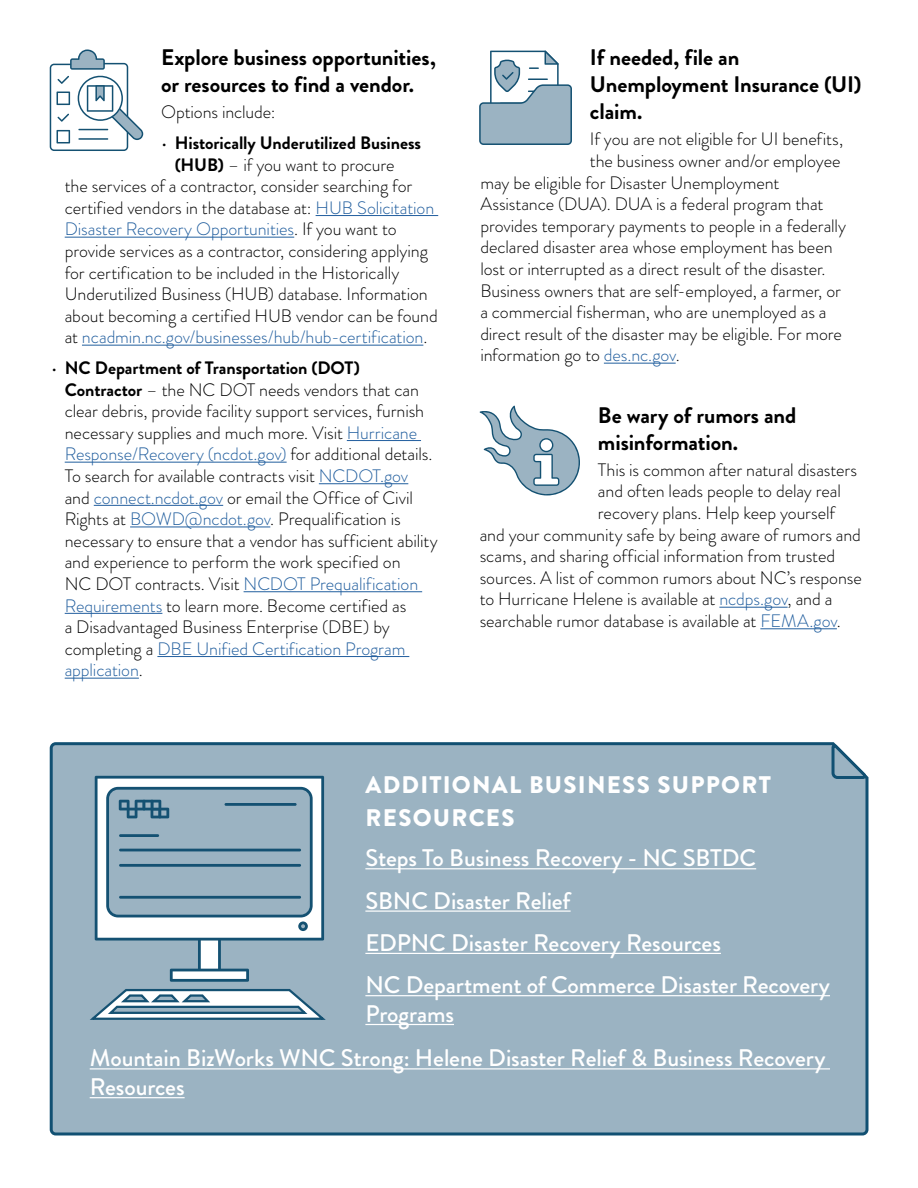
<style>
.page{position:relative;width:918px;height:1188px;background:#fff}
.page>*{position:absolute;margin:0;border:0;box-sizing:border-box;transform-origin:0 0}
.t1{font:500 24px/42.3px "Brandon Grotesque";letter-spacing:-.005em;color:#fff}
.t2{font:900 24px/33px "Brandon Grotesque";letter-spacing:.05em;color:#fff}
.t3{font:700 22.5px/27px "Brandon Grotesque";letter-spacing:-.005em;color:#000}
.t4{font:300 18px/21.6px "Brandon Grotesque";letter-spacing:-.005em;color:#000}
.t5{font:300 18px "Brandon Grotesque";letter-spacing:-.005em;color:#215e9e}
.t6{font:700 18px "Brandon Grotesque";letter-spacing:-.005em;color:#000}
.s1{font-weight:300}
.s2{font-weight:700}
.s3{color:#215e9e}
.s4{color:#000}
</style>
<div class="page">
<div style="left:49px;top:742px;width:820px;height:394px;background:#9bb3c2"></div>
<svg style="left:830px;top:742px;width:38px;height:38px"></svg>
<hr style="left:365px;top:868px;width:391px;height:1px;background:#fff">
<hr style="left:365px;top:910px;width:206px;height:2px;background:#fff">
<hr style="left:365px;top:953px;width:356px;height:1px;background:#fff">
<hr style="left:365px;top:995px;width:465px;height:1px;background:#fff">
<hr style="left:365px;top:1024px;width:89px;height:1px;background:#fff">
<svg style="left:87px;top:776px;width:242px;height:245px"></svg>
<hr style="left:90px;top:1068px;width:740px;height:1px;background:#fff">
<hr style="left:90px;top:1097px;width:95px;height:1px;background:#fff">
<hr style="left:316px;top:215px;width:122px;height:1px;background:#215e9e">
<hr style="left:65px;top:237px;width:229px;height:1px;background:#215e9e">
<hr style="left:82px;top:345px;width:341px;height:1px;background:#215e9e">
<hr style="left:347px;top:440px;width:74px;height:1px;background:#215e9e">
<hr style="left:65px;top:462px;width:222px;height:1px;background:#215e9e">
<hr style="left:319px;top:483px;width:89px;height:1px;background:#215e9e">
<hr style="left:94px;top:505px;width:129px;height:1px;background:#215e9e">
<hr style="left:130px;top:526px;width:140px;height:1px;background:#215e9e">
<hr style="left:244px;top:591px;width:178px;height:1px;background:#215e9e">
<hr style="left:65px;top:613px;width:97px;height:1px;background:#215e9e">
<hr style="left:157px;top:656px;width:252px;height:1px;background:#215e9e">
<hr style="left:65px;top:678px;width:74px;height:1px;background:#215e9e">
<hr style="left:719px;top:607px;width:69px;height:1px;background:#215e9e">
<hr style="left:760px;top:628px;width:77px;height:1px;background:#215e9e">
<svg style="left:480px;top:406px;width:100px;height:90px"></svg>
<svg style="left:50px;top:50px;width:93px;height:101px"></svg>
<hr style="left:604px;top:363px;width:72px;height:1px;background:#215e9e">
<svg style="left:479px;top:51px;width:93px;height:94px"></svg>
<p class="t3" style="left:161px;top:44px;width:276px">Explore business opportunities, or resources to find a vendor.</p>
<p class="t4" style="left:161px;top:101px;width:116px">Options include:</p>
<p class="t6" style="left:161px;top:130px;width:261px"><span class="s1">•</span> Historically Underutilized Business</p>
<p class="t4" style="left:175px;top:154px;width:221px"><span class="s2">(HUB)</span> – if you want to procure</p>
<p class="t4" style="left:65px;top:175px;width:349px">the services of a contractor, consider searching for</p>
<p class="t4" style="left:65px;top:197px;width:371px">certified vendors in the database at: <span class="s3">HUB Solicitation</span></p>
<p class="t5" style="left:65px;top:217px;width:333px">Disaster Recovery Opportunities<span class="s4">. If you want to</span></p>
<p class="t4" style="left:65px;top:240px;width:365px">provide services as a contractor, considering applying</p>
<p class="t4" style="left:65px;top:262px;width:336px">for certification to be included in the Historically</p>
<p class="t4" style="left:65px;top:283px;width:365px">Underutilized Business (HUB) database. Information</p>
<p class="t4" style="left:65px;top:305px;width:375px">about becoming a certified HUB vendor can be found</p>
<p class="t5" style="left:65px;top:325px;width:364px"><span class="s4">at</span> ncadmin.nc.gov/businesses/hub/hub-certification<span class="s4">.</span></p>
<p class="t4" style="left:65px;top:357px;width:375px;text-indent:-14px">• <span class="s2">NC Department of Transportation (DOT)<br>Contractor</span> – the NC DOT needs vendors that can clear debris, provide facility support services, furnish necessary supplies and much more. Visit <span class="s3">Hurricane Response/Recovery (ncdot.gov)</span> for additional details.<br>To search for available contracts visit <span class="s3">NCDOT.gov </span>and <span class="s3">connect.ncdot.gov</span> or email the Office of Civil Rights at <span class="s3">BOWD@ncdot.gov</span>. Prequalification is necessary to ensure that a vendor has sufficient ability and experience to perform the work specified on<br>NC DOT contracts. Visit <span class="s3">NCDOT Prequalification Requirements</span> to learn more. Become certified as<br>a Disadvantaged Business Enterprise (DBE) by completing a <span class="s3">DBE Unified Certification Program application</span>.</p>
<p class="t3" style="left:590px;top:44px;width:273px">If needed, file an<br>Unemployment Insurance (UI) claim.</p>
<p class="t4" style="left:590px;top:128px;width:255px">If you are not eligible for UI benefits,</p>
<p class="t4" style="left:590px;top:150px;width:252px">the business owner and/or employee</p>
<p class="t4" style="left:480px;top:172px;width:301px">may be eligible for Disaster Unemployment</p>
<p class="t4" style="left:480px;top:193px;width:345px">Assistance (DUA). DUA is a federal program that</p>
<p class="t4" style="left:480px;top:215px;width:367px">provides temporary payments to people in a federally</p>
<p class="t4" style="left:480px;top:236px;width:354px">declared disaster area whose employment has been</p>
<p class="t4" style="left:480px;top:258px;width:347px">lost or interrupted as a direct result of the disaster.</p>
<p class="t4" style="left:480px;top:280px;width:362px">Business owners that are self-employed, a farmer, or</p>
<p class="t4" style="left:480px;top:301px;width:348px">a commercial fisherman, who are unemployed as a</p>
<p class="t4" style="left:480px;top:323px;width:363px">direct result of the disaster may be eligible. For more</p>
<p class="t4" style="left:480px;top:344px;width:201px">information go to <span class="s3">des.nc.gov</span>.</p>
<p class="t3" style="left:598px;top:402px;width:200px">Be wary of rumors and misinformation.</p>
<p class="t4" style="left:598px;top:459px;width:261px">This is common after natural disasters</p>
<p class="t4" style="left:598px;top:480px;width:244px">and often leads people to delay real</p>
<p class="t4" style="left:598px;top:502px;width:239px">recovery plans. Help keep yourself</p>
<p class="t4" style="left:480px;top:524px;width:383px">and your community safe by being aware of rumors and</p>
<p class="t4" style="left:480px;top:545px;width:357px">scams, and sharing official information from trusted</p>
<p class="t4" style="left:480px;top:567px;width:384px">sources. A list of common rumors about NC’s response</p>
<p class="t4" style="left:480px;top:588px;width:354px">to Hurricane Helene is available at <span class="s3">ncdps.gov</span>, and a</p>
<p class="t4" style="left:480px;top:610px;width:363px">searchable rumor database is available at <span class="s3">FEMA.gov</span>.</p>
<h1 class="t2" style="left:366px;top:768px;width:407px">ADDITIONAL BUSINESS SUPPORT<br>RESOURCES</h1>
<h1 class="t1" style="left:365px;top:837px;width:466px">Steps To Business Recovery - NC SBTDC<br>SBNC Disaster Relief<br>EDPNC Disaster Recovery Resources<br>NC Department of Commerce Disaster Recovery</h1>
<h1 class="t1" style="left:90px;top:992px;width:737px;line-height:44.4px;text-indent:276px">Programs<br>Mountain BizWorks WNC Strong: Helene Disaster Relief &amp; Business Recovery</h1>
<h1 class="t1" style="left:90px;top:1066px;width:96px">Resources</h1>
</div>
